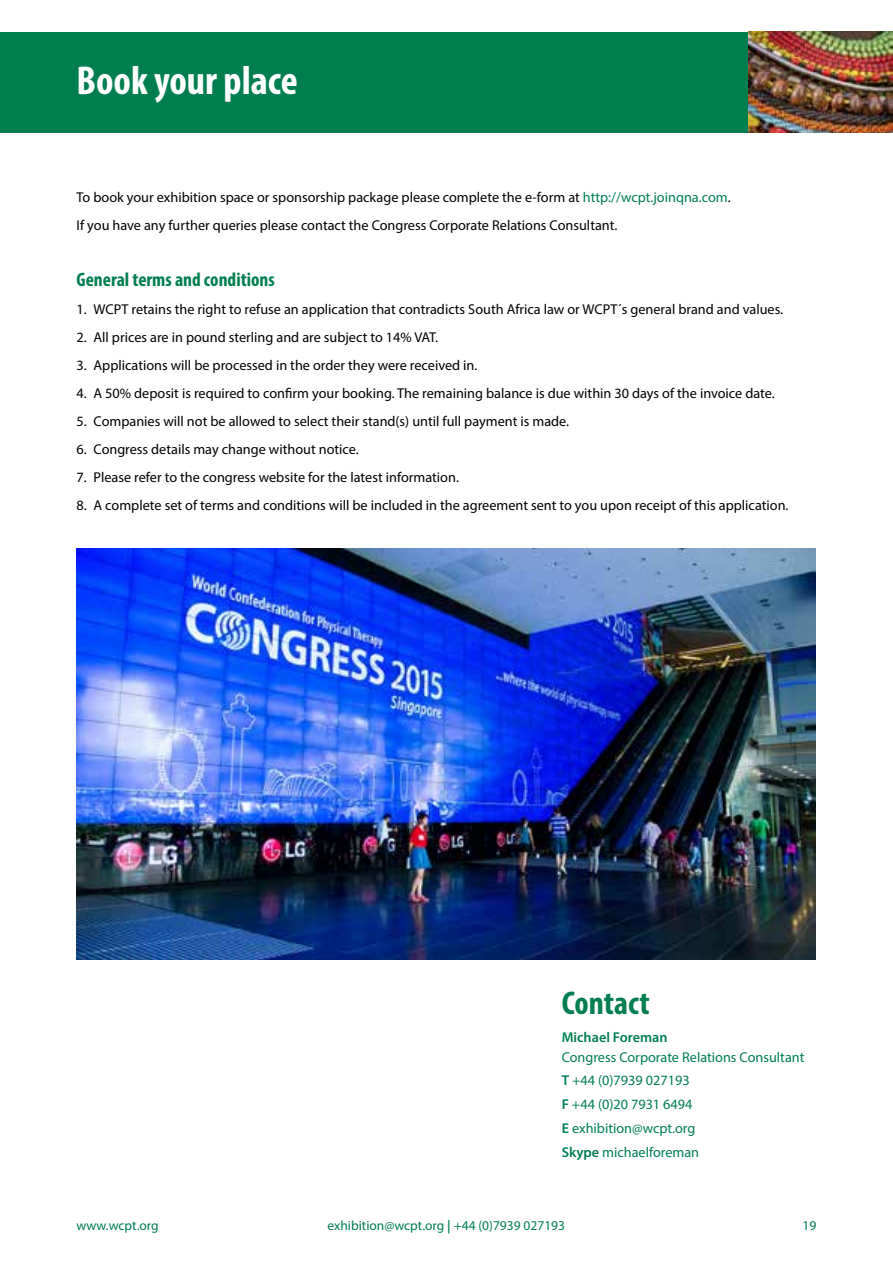
<style>
.page{position:relative;width:893px;height:1263px;background:#fff}
.page>*{position:absolute;margin:0;border:0;box-sizing:border-box;transform-origin:0 0}
.t1{font:700 condensed 40.5px "Myriad Pro";color:#fff}
.t2{font:700 condensed 33px "Myriad Pro";color:#007e4f}
.t3{font:700 condensed 19.5px "Myriad Pro";color:#007e4f}
.t4{font:14.25px/28px "Myriad Pro";color:#000}
.t5{font:14.25px/23.7px "Myriad Pro";color:#007e4f}
.t6{font:600 14.25px "Myriad Pro";color:#007e4f}
.t7{font:13.5px "Myriad Pro";color:#007e4f}
.s1{color:#007e4f}
.s2{font-weight:600}
</style>
<div class="page">
<div style="left:0;top:32px;width:893px;height:101px;background:#007e4f"></div>
<img style="left:748px;top:32px;width:145px;height:101px">
<img style="left:77px;top:549px;width:739px;height:411px">
<h1 class="t1" style="left:77px;top:55px;width:223px">Book your place</h1>
<p class="t4" style="left:77px;top:183px;width:656px">To book your exhibition space or sponsorship package please complete the e-form at <span class="s1">http://wcpt.joinqna.com</span>.<br>If you have any further queries please contact the Congress Corporate Relations Consultant.</p>
<h3 class="t3" style="left:77px;top:267px;width:200px">General terms and conditions</h3>
<p class="t4" style="left:77px;top:295px;width:708px">1. WCPT retains the right to refuse an application that contradicts South Africa law or WCPT´s general brand and values.</p>
<p class="t4" style="left:77px;top:323px;width:363px">2. All prices are in pound sterling and are subject to 14% VAT.</p>
<p class="t4" style="left:77px;top:351px;width:402px">3. Applications will be processed in the order they were received in.</p>
<p class="t4" style="left:77px;top:379px;width:700px">4. A 50% deposit is required to confirm your booking. The remaining balance is due within 30 days of the invoice date.</p>
<p class="t4" style="left:77px;top:407px;width:494px">5. Companies will not be allowed to select their stand(s) until full payment is made.</p>
<p class="t4" style="left:77px;top:435px;width:284px">6. Congress details may change without notice.</p>
<p class="t4" style="left:77px;top:463px;width:384px">7. Please refer to the congress website for the latest information.</p>
<p class="t4" style="left:77px;top:491px;width:713px">8. A complete set of terms and conditions will be included in the agreement sent to you upon receipt of this application.</p>
<h2 class="t2" style="left:562px;top:982px;width:89px">Contact</h2>
<p class="t6" style="left:562px;top:1028px;width:107px">Michael Foreman</p>
<p class="t5" style="left:562px;top:1045px;width:244px">Congress Corporate Relations Consultant<br><span class="s2">T</span> +44 (0)7939 027193<br><span class="s2">F</span> +44 (0)20 7931 6494<br><span class="s2">E</span> exhibition@wcpt.org<br><span class="s2">Skype</span> michaelforeman</p>
<p class="t7" style="left:76px;top:1217px;width:84px">www.wcpt.org</p>
<p class="t7" style="left:327px;top:1217px;width:239px">exhibition@wcpt.org <span class="s2">|</span> +44 (0)7939 027193</p>
<p class="t7" style="left:803px;top:1217px;width:15px">19</p>
</div>
